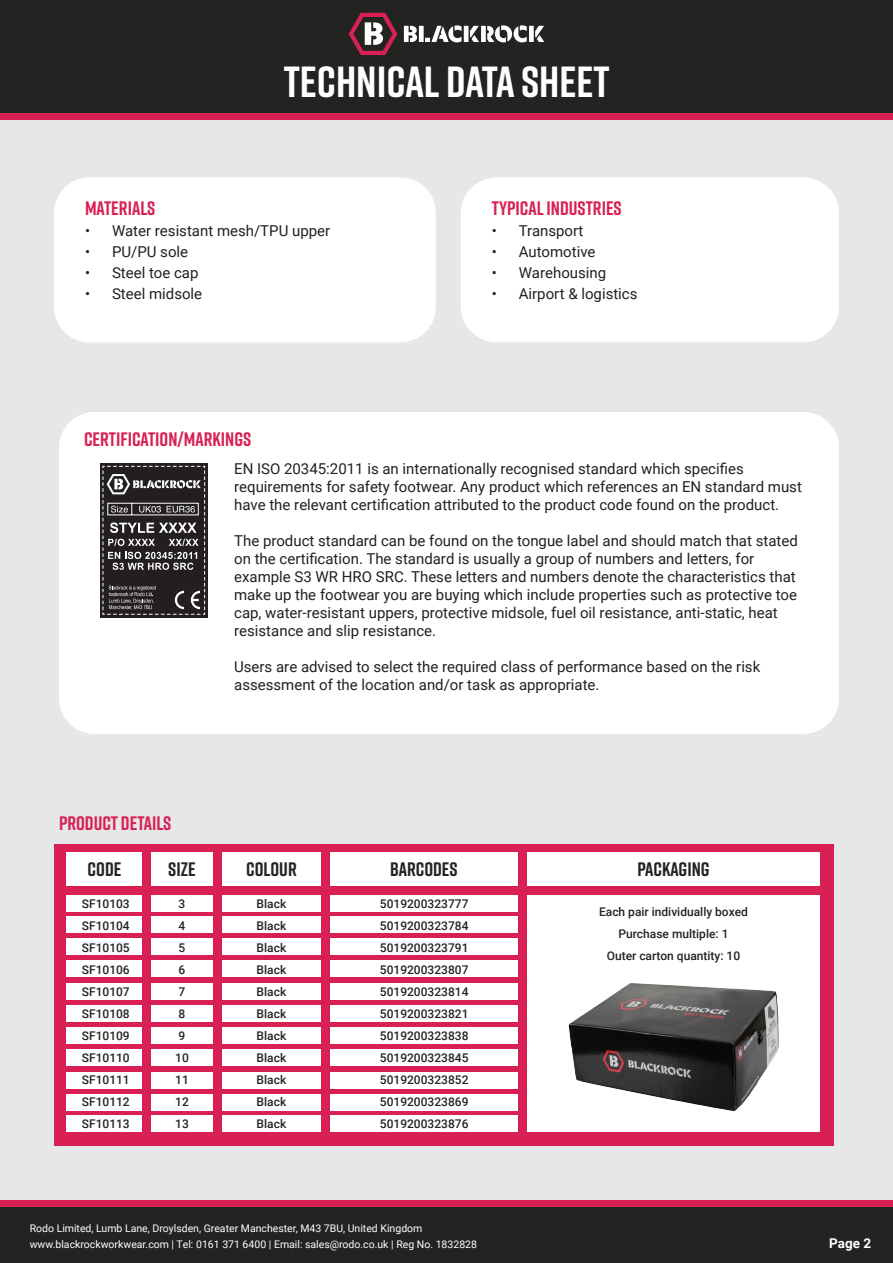
<style>
.page{position:relative;width:893px;height:1263px;background:#fff}
.page>*{position:absolute;margin:0;border:0;box-sizing:border-box;transform-origin:0 0}
.t1{font:700 43.5px "Rift";color:#fff}
.t2{font:700 19.5px "Rift";color:#d92055}
.t3{font:700 19.5px "Rift";color:#232322}
.t4{font:15px/18px "Roboto";color:#231f20}
.t5{font:700 13.5px "Roboto";color:#fff}
.t6{font:500 12px/22px "Roboto";color:#232322;text-align:justify}
.t7{font:10.5px "Roboto";color:#fff}
</style>
<div class="page">
<div style="left:0;top:0;width:893px;height:1207px;background:#e6e7e9"></div>
<div style="left:0;top:113px;width:893px;height:6px;background:#d92055"></div>
<div style="left:0;top:0;width:893px;height:113px;background:#232322"></div>
<div style="left:0;top:1204px;width:893px;height:59px;background:#232322"></div>
<div style="left:0;top:1200px;width:893px;height:7px;background:#d92055"></div>
<svg style="left:404px;top:26px;width:13px;height:16px"></svg>
<div style="left:481px;top:26px;width:5px;height:16px;background:#fff"></div>
<div style="left:419px;top:26px;width:5px;height:16px;background:#fff"></div>
<svg style="left:470px;top:26px;width:9px;height:16px"></svg>
<hr style="left:464px;top:26px;width:4px;height:16px;background:#fff">
<svg style="left:487px;top:25px;width:40px;height:17px"></svg>
<svg style="left:535px;top:26px;width:9px;height:16px"></svg>
<div style="left:529px;top:26px;width:5px;height:16px;background:#fff"></div>
<svg style="left:425px;top:25px;width:36px;height:17px"></svg>
<svg style="left:349px;top:13px;width:48px;height:42px"></svg>
<div style="left:461px;top:177px;width:378px;height:165px;background:#fff;border-radius:35px"></div>
<div style="left:54px;top:177px;width:382px;height:165px;background:#fff;border-radius:35px"></div>
<div style="left:54px;top:844px;width:780px;height:302px;background:#d92055"></div>
<div style="left:67px;top:852px;width:75px;height:34px;background:#fff"></div>
<div style="left:67px;top:895px;width:75px;height:16px;background:#fff"></div>
<div style="left:152px;top:895px;width:61px;height:16px;background:#fff"></div>
<div style="left:222px;top:895px;width:99px;height:16px;background:#fff"></div>
<div style="left:330px;top:895px;width:188px;height:16px;background:#fff"></div>
<div style="left:527px;top:895px;width:293px;height:237px;background:#fff"></div>
<div style="left:67px;top:916px;width:75px;height:16px;background:#fff"></div>
<div style="left:67px;top:1027px;width:75px;height:16px;background:#fff"></div>
<div style="left:152px;top:916px;width:61px;height:16px;background:#fff"></div>
<div style="left:222px;top:916px;width:99px;height:16px;background:#fff"></div>
<div style="left:152px;top:1027px;width:61px;height:16px;background:#fff"></div>
<div style="left:222px;top:1027px;width:99px;height:16px;background:#fff"></div>
<div style="left:330px;top:916px;width:188px;height:16px;background:#fff"></div>
<div style="left:330px;top:1027px;width:188px;height:16px;background:#fff"></div>
<div style="left:67px;top:938px;width:75px;height:16px;background:#fff"></div>
<div style="left:67px;top:1049px;width:75px;height:16px;background:#fff"></div>
<div style="left:152px;top:938px;width:61px;height:16px;background:#fff"></div>
<div style="left:222px;top:938px;width:99px;height:16px;background:#fff"></div>
<div style="left:152px;top:1049px;width:61px;height:16px;background:#fff"></div>
<div style="left:222px;top:1049px;width:99px;height:16px;background:#fff"></div>
<div style="left:330px;top:938px;width:188px;height:16px;background:#fff"></div>
<div style="left:330px;top:1049px;width:188px;height:16px;background:#fff"></div>
<div style="left:67px;top:960px;width:75px;height:17px;background:#fff"></div>
<div style="left:67px;top:1072px;width:75px;height:16px;background:#fff"></div>
<div style="left:152px;top:960px;width:61px;height:17px;background:#fff"></div>
<div style="left:222px;top:960px;width:99px;height:17px;background:#fff"></div>
<div style="left:152px;top:1072px;width:61px;height:16px;background:#fff"></div>
<div style="left:222px;top:1072px;width:99px;height:16px;background:#fff"></div>
<div style="left:330px;top:960px;width:188px;height:17px;background:#fff"></div>
<div style="left:330px;top:1072px;width:188px;height:16px;background:#fff"></div>
<div style="left:67px;top:983px;width:75px;height:16px;background:#fff"></div>
<div style="left:67px;top:1094px;width:75px;height:16px;background:#fff"></div>
<div style="left:67px;top:1115px;width:75px;height:17px;background:#fff"></div>
<div style="left:152px;top:983px;width:61px;height:16px;background:#fff"></div>
<div style="left:222px;top:983px;width:99px;height:16px;background:#fff"></div>
<div style="left:152px;top:1094px;width:61px;height:16px;background:#fff"></div>
<div style="left:152px;top:1115px;width:61px;height:17px;background:#fff"></div>
<div style="left:222px;top:1094px;width:99px;height:16px;background:#fff"></div>
<div style="left:222px;top:1115px;width:99px;height:17px;background:#fff"></div>
<div style="left:330px;top:983px;width:188px;height:16px;background:#fff"></div>
<div style="left:330px;top:1094px;width:188px;height:16px;background:#fff"></div>
<div style="left:330px;top:1115px;width:188px;height:17px;background:#fff"></div>
<div style="left:67px;top:1005px;width:75px;height:16px;background:#fff"></div>
<div style="left:152px;top:1005px;width:61px;height:16px;background:#fff"></div>
<div style="left:222px;top:1005px;width:99px;height:16px;background:#fff"></div>
<div style="left:330px;top:1005px;width:188px;height:16px;background:#fff"></div>
<div style="left:152px;top:852px;width:61px;height:34px;background:#fff"></div>
<div style="left:222px;top:852px;width:99px;height:34px;background:#fff"></div>
<div style="left:330px;top:852px;width:188px;height:34px;background:#fff"></div>
<div style="left:527px;top:852px;width:293px;height:34px;background:#fff"></div>
<div style="left:59px;top:412px;width:780px;height:322px;background:#fff;border-radius:35px"></div>
<svg style="left:100px;top:463px;width:108px;height:154px"></svg>
<svg style="left:102px;top:466px;width:103px;height:149px;background:#484445"></svg>
<img style="left:569px;top:983px;width:210px;height:128px">
<p class="t1" style="left:284px;top:51px;width:328px">TECHNICAL DATA SHEET</p>
<p class="t2" style="left:85px;top:194px;width:72px">MATERIALS</p>
<p class="t4" style="left:85px;top:221px;width:247px">• Water resistant mesh/TPU upper</p>
<p class="t4" style="left:85px;top:242px;width:105px">• PU/PU sole</p>
<p class="t4" style="left:85px;top:263px;width:115px">• Steel toe cap</p>
<p class="t4" style="left:85px;top:284px;width:119px">• Steel midsole</p>
<p class="t2" style="left:492px;top:195px;width:131px">TYPICAL INDUSTRIES</p>
<p class="t4" style="left:492px;top:222px;width:93px">• Transport</p>
<p class="t4" style="left:492px;top:243px;width:105px">• Automotive</p>
<p class="t4" style="left:492px;top:264px;width:116px">• Warehousing</p>
<p class="t4" style="left:492px;top:285px;width:147px">• Airport &amp; logistics</p>
<p class="t2" style="left:84px;top:425px;width:169px">CERTIFICATION/MARKINGS</p>
<p class="t4" style="left:234px;top:459px;width:569px">EN ISO 20345:2011 is an internationally recognised standard which specifies requirements for safety footwear. Any product which references an EN standard must have the relevant certification attributed to the product code found on the product.</p>
<p class="t4" style="left:234px;top:531px;width:565px">The product standard can be found on the tongue label and should match that stated on the certification. The standard is usually a group of numbers and letters, for example S3 WR HRO SRC. These letters and numbers denote the characteristics that make up the footwear you are buying which include properties such as protective toe cap, water-resistant uppers, protective midsole, fuel oil resistance, anti-static, heat resistance and slip resistance.</p>
<p class="t4" style="left:234px;top:657px;width:528px">Users are advised to select the required class of performance based on the risk assessment of the location and/or task as appropriate.</p>
<p class="t2" style="left:59px;top:809px;width:114px">PRODUCT DETAILS</p>
<p class="t3" style="left:88px;top:855px;width:35px">CODE</p>
<p class="t6" style="left:82px;top:892px;width:49px">SF10103</p>
<p class="t6" style="left:82px;top:914px;width:49px">SF10104</p>
<p class="t6" style="left:82px;top:936px;width:49px">SF10105</p>
<p class="t6" style="left:82px;top:958px;width:49px">SF10106</p>
<p class="t6" style="left:82px;top:980px;width:49px">SF10107</p>
<p class="t6" style="left:82px;top:1002px;width:49px">SF10108</p>
<p class="t6" style="left:82px;top:1024px;width:49px">SF10109</p>
<p class="t6" style="left:82px;top:1046px;width:49px">SF10110</p>
<p class="t6" style="left:82px;top:1068px;width:49px">SF10111</p>
<p class="t6" style="left:82px;top:1090px;width:49px">SF10112</p>
<p class="t6" style="left:82px;top:1112px;width:49px">SF10113</p>
<p class="t3" style="left:168px;top:855px;width:29px">SIZE</p>
<p class="t3" style="left:246px;top:855px;width:52px">COLOUR</p>
<p class="t3" style="left:390px;top:855px;width:69px">BARCODES</p>
<p class="t3" style="left:637px;top:855px;width:74px">PACKAGING</p>
<p class="t6" style="left:599px;top:900px;width:150px">Each pair individually boxed</p>
<p class="t6" style="left:618px;top:922px;width:111px">Purchase multiple: 1</p>
<p class="t6" style="left:607px;top:944px;width:135px">Outer carton quantity: 10</p>
<p class="t6" style="left:257px;top:892px;width:31px">Black</p>
<p class="t6" style="left:257px;top:914px;width:31px">Black</p>
<p class="t6" style="left:257px;top:936px;width:31px">Black</p>
<p class="t6" style="left:257px;top:958px;width:31px">Black</p>
<p class="t6" style="left:257px;top:980px;width:31px">Black</p>
<p class="t6" style="left:257px;top:1002px;width:31px">Black</p>
<p class="t6" style="left:257px;top:1024px;width:31px">Black</p>
<p class="t6" style="left:257px;top:1046px;width:31px">Black</p>
<p class="t6" style="left:257px;top:1068px;width:31px">Black</p>
<p class="t6" style="left:257px;top:1090px;width:31px">Black</p>
<p class="t6" style="left:257px;top:1112px;width:31px">Black</p>
<p class="t6" style="left:179px;top:892px;width:8px">3</p>
<p class="t6" style="left:179px;top:914px;width:8px">4</p>
<p class="t6" style="left:179px;top:936px;width:8px">5</p>
<p class="t6" style="left:179px;top:958px;width:8px">6</p>
<p class="t6" style="left:179px;top:980px;width:8px">7</p>
<p class="t6" style="left:179px;top:1002px;width:8px">8</p>
<p class="t6" style="left:179px;top:1024px;width:8px">9</p>
<p class="t6" style="left:175px;top:1046px;width:15px">10</p>
<p class="t6" style="left:175px;top:1068px;width:15px">11</p>
<p class="t6" style="left:175px;top:1090px;width:15px">12</p>
<p class="t6" style="left:175px;top:1112px;width:15px">13</p>
<p class="t6" style="left:380px;top:892px;width:90px">5019200323777<br>5019200323784<br>5019200323791<br>5019200323807<br>5019200323814<br>5019200323821<br>5019200323838<br>5019200323845<br>5019200323852<br>5019200323869<br>5019200323876</p>
<p class="t7" style="left:30px;top:1221px;width:394px">Rodo Limited, Lumb Lane, Droylsden, Greater Manchester, M43 7BU, United Kingdom</p>
<p class="t7" style="left:30px;top:1237px;width:449px">www.blackrockworkwear.com | Tel: 0161 371 6400 | Email: sales@rodo.co.uk | Reg No. 1832828</p>
<p class="t5" style="left:829px;top:1234px;width:43px">Page 2</p>
</div>
